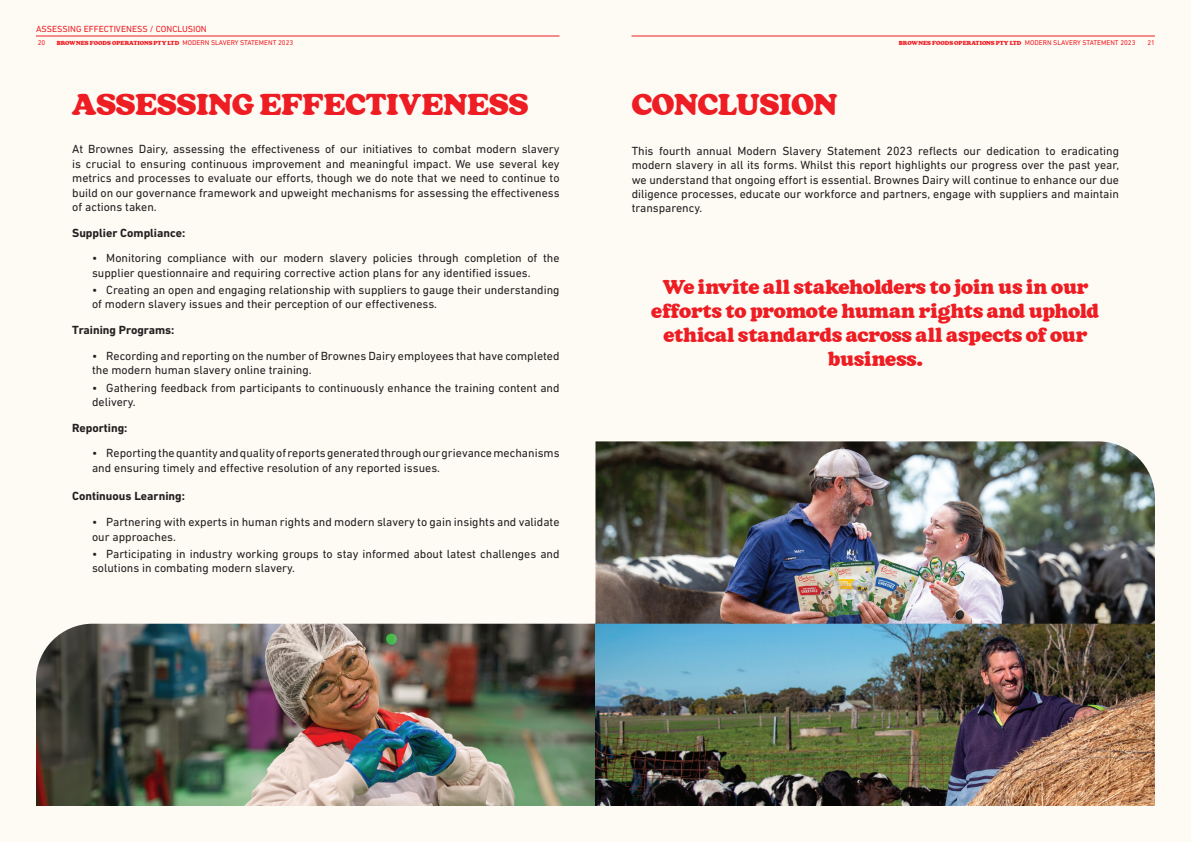
<style>
.page{position:relative;width:1191px;height:842px;background:#fefbf5}
.page>*{position:absolute;margin:0;border:0;box-sizing:border-box;transform-origin:0 0}
.t1{font:900 36px "Chunk";color:#ee1d23}
.t2{font:900 24px/24px "Chunk";color:#ee1d23;text-align:center}
.t3{font:12px/14.4px "DIN Next LT Pro";color:#231f20}
.t4{font:700 12px "DIN Next LT Pro";color:#231f20}
.t5{font:9px "DIN Next LT Pro";color:#ee1d23}
.t6{font:900 7px "Chunk";color:#ee1d23}
.t7{font:7px "DIN Next LT Pro";color:#ee1d23}
.s1{font-family:"DIN Next LT Pro";font-weight:400}
</style>
<div class="page">
<img style="left:36px;top:624px;width:1119px;height:182px">
<img style="left:595px;top:441px;width:560px;height:183px">
<hr style="left:36px;top:36px;width:523px;height:1px;background:#ee1d23">
<hr style="left:631px;top:36px;width:524px;height:1px;background:#ee1d23">
<p class="t5" style="left:36px;top:24px;width:172px">ASSESSING EFFECTIVENESS / CONCLUSION</p>
<p class="t7" style="left:38px;top:39px;width:9px">20</p>
<p class="t6" style="left:57px;top:39px;width:238px">BROWNES FOODS OPERATIONS PTY LTD <span class="s1">MODERN SLAVERY STATEMENT 2023</span></p>
<p class="t6" style="left:899px;top:39px;width:238px">BROWNES FOODS OPERATIONS PTY LTD <span class="s1">MODERN SLAVERY STATEMENT 2023</span></p>
<p class="t7" style="left:1147px;top:39px;width:9px">21</p>
<h1 class="t1" style="left:72px;top:85px;width:457px">ASSESSING EFFECTIVENESS</h1>
<h1 class="t1" style="left:631px;top:85px;width:207px">CONCLUSION</h1>
<p class="t3" style="left:72px;top:142px;width:489px;text-align:justify">At Brownes Dairy, assessing the effectiveness of our initiatives to combat modern slavery is crucial to ensuring continuous improvement and meaningful impact. We use several key metrics and processes to evaluate our efforts, though we do note that we need to continue to build on our governance framework and upweight mechanisms for assessing the effectiveness of actions taken.</p>
<p class="t4" style="left:72px;top:226px;width:114px">Supplier Compliance:</p>
<p class="t3" style="left:92px;top:251px;width:469px">• Monitoring compliance with our modern slavery policies through completion of the supplier questionnaire and requiring corrective action plans for any identified issues.</p>
<p class="t3" style="left:92px;top:283px;width:469px">• Creating an open and engaging relationship with suppliers to gauge their understanding of modern slavery issues and their perception of our effectiveness.</p>
<p class="t4" style="left:72px;top:323px;width:104px">Training Programs:</p>
<p class="t3" style="left:92px;top:348px;width:469px">• Recording and reporting on the number of Brownes Dairy employees that have completed the modern human slavery online training.</p>
<p class="t3" style="left:92px;top:380px;width:469px">• Gathering feedback from participants to continuously enhance the training content and delivery.</p>
<p class="t4" style="left:72px;top:421px;width:57px">Reporting:</p>
<p class="t3" style="left:92px;top:446px;width:469px">• Reporting the quantity and quality of reports generated through our grievance mechanisms and ensuring timely and effective resolution of any reported issues.</p>
<p class="t4" style="left:72px;top:489px;width:114px">Continuous Learning:</p>
<p class="t3" style="left:92px;top:515px;width:469px">• Partnering with experts in human rights and modern slavery to gain insights and validate our approaches.</p>
<p class="t3" style="left:92px;top:546px;width:469px">• Participating in industry working groups to stay informed about latest challenges and solutions in combating modern slavery.</p>
<p class="t3" style="left:631px;top:143px;width:489px;text-align:justify">This fourth annual Modern Slavery Statement 2023 reflects our dedication to eradicating modern slavery in all its forms. Whilst this report highlights our progress over the past year, we understand that ongoing effort is essential. Brownes Dairy will continue to enhance our due diligence processes, educate our workforce and partners, engage with suppliers and maintain transparency.</p>
<h2 class="t2" style="left:651px;top:276px;width:449px">We invite all stakeholders to join us in our efforts to promote human rights and uphold ethical standards across all aspects of our business.</h2>
</div>
